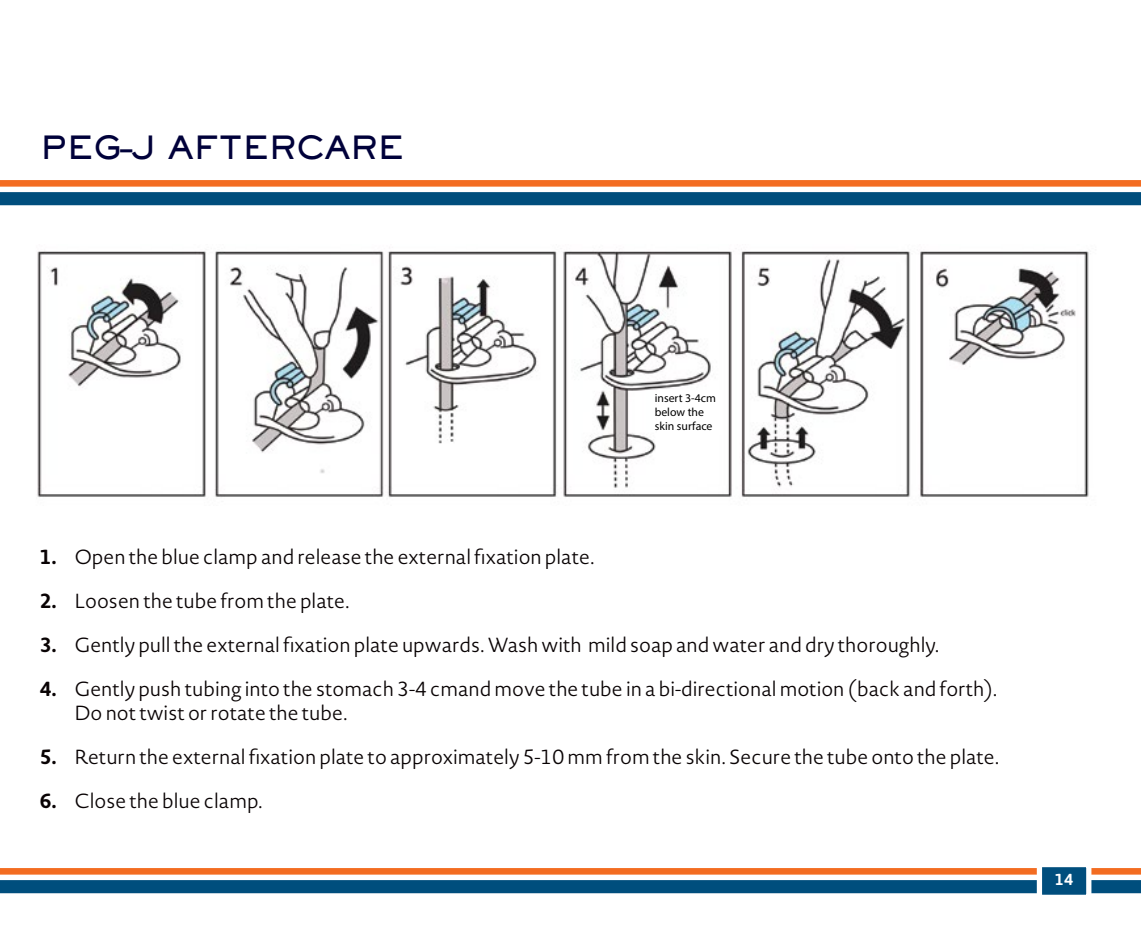
<style>
.page{position:relative;width:1141px;height:943px;background:#fff}
.page>*{position:absolute;margin:0;border:0;box-sizing:border-box;transform-origin:0 0}
.Headline{font:800 31.5px "Sackers Gothic Std";letter-spacing:-.02em;color:#00013a}
.Paragraph_Style_1{font:300 20.12px/24.2px "Novel Sans Rd Pro";color:#090304}
.t1{font:700 15.75px "Novel Sans Rd Pro";color:#fff}
.t2{font:11.72px/14.2px "Myriad Pro";color:#000}
.s1{font-weight:700}
</style>
<div class="page">
<div style="left:0;top:180px;width:1141px;height:7px;background:#f36c21"></div>
<div style="left:0;top:192px;width:1141px;height:13px;background:#004e7d"></div>
<div style="left:0;top:868px;width:1141px;height:6px;background:#f36c21"></div>
<div style="left:0;top:880px;width:1141px;height:13px;background:#004e7d"></div>
<svg style="left:1034px;top:867px;width:60px;height:28px"></svg>
<img style="left:37px;top:251px;width:1052px;height:247px">
<div style="left:657px;top:390px;width:65px;height:44px;background:#fff"></div>
<p class="Headline" style="left:40px;top:126px;width:366px">PEG–J AFTERCARE</p>
<p class="t2" style="left:655px;top:390px;width:63px">insert 3-4cm below the skin surface</p>
<p class="Paragraph_Style_1" style="left:40px;top:544px;width:556px"><span class="s1">1.</span> Open the blue clamp and release the external fixation plate.</p>
<p class="Paragraph_Style_1" style="left:40px;top:588px;width:311px"><span class="s1">2.</span> Loosen the tube from the plate.</p>
<p class="Paragraph_Style_1" style="left:40px;top:632px;width:901px"><span class="s1">3.</span> Gently pull the external fixation plate upwards. Wash with mild soap and water and dry thoroughly.</p>
<p class="Paragraph_Style_1" style="left:74px;top:676px;width:925px;text-indent:-35px"><span class="s1">4.</span> Gently push tubing into the stomach 3-4 cmand move the tube in a bi-directional motion (back and forth).<br>Do not twist or rotate the tube.</p>
<p class="Paragraph_Style_1" style="left:40px;top:744px;width:961px"><span class="s1">5.</span> Return the external fixation plate to approximately 5-10 mm from the skin. Secure the tube onto the plate.</p>
<p class="Paragraph_Style_1" style="left:40px;top:788px;width:224px"><span class="s1">6.</span> Close the blue clamp.</p>
<p class="t1" style="left:1055px;top:868px;width:20px">14</p>
</div>
